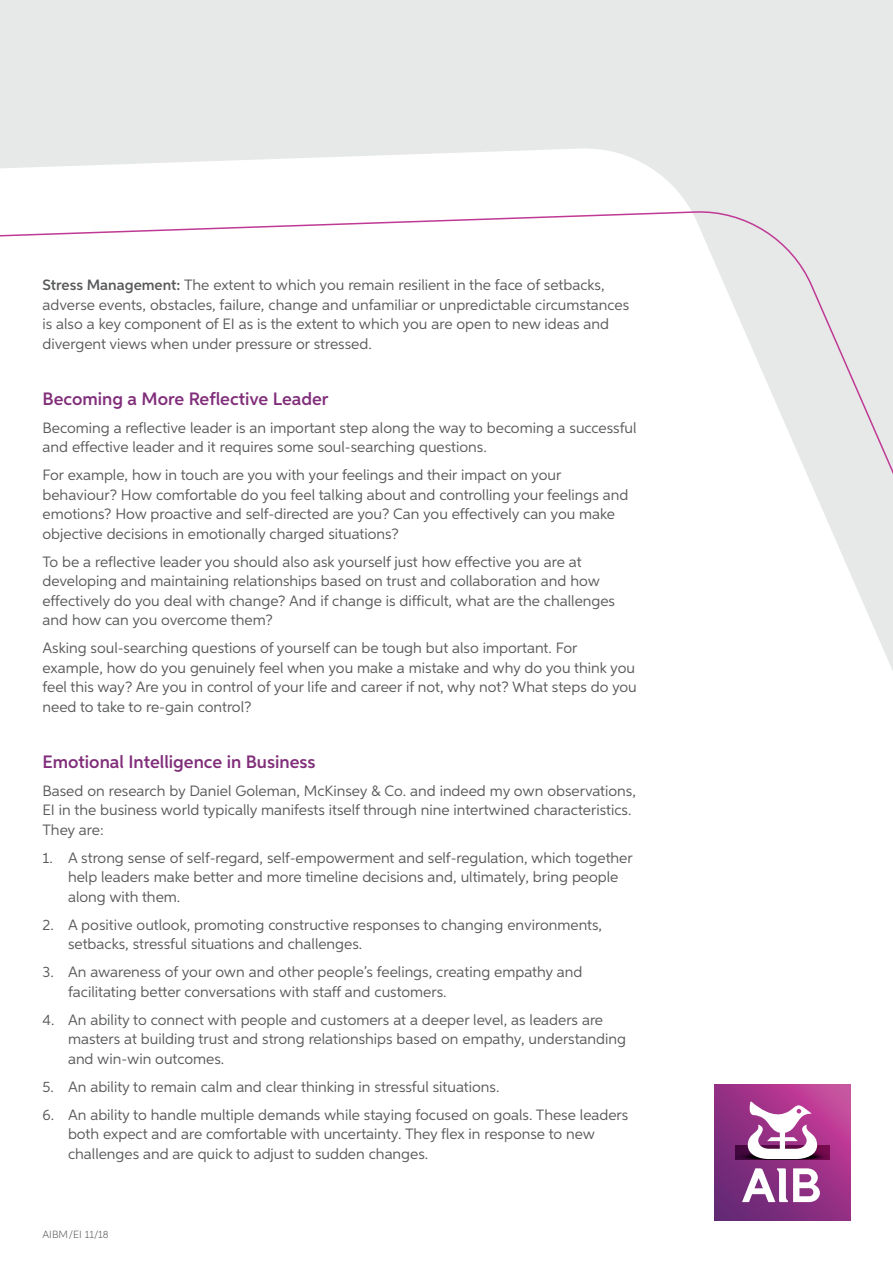
<style>
.page{position:relative;width:893px;height:1263px;background:#fff}
.page>*{position:absolute;margin:0;border:0;box-sizing:border-box;transform-origin:0 0}
.t1{font:600 18px "Aspira";color:#812e7a}
.t2{font:15px/19.5px "Aspira";color:#58595b}
.t3{font:300 10.5px "Aspira";color:#58595b}
.s1{font-weight:600}
</style>
<div class="page">
<div style="left:0;top:0;width:893px;height:1135px;background:#e7e8e8"></div>
<svg style="left:0;top:148px;width:691px;height:62px;fill:#fff"></svg>
<div style="left:0;top:210px;width:893px;height:976px;background:#fff"></div>
<svg style="left:714px;top:1084px;width:136px;height:136px;background:#943285"></svg>
<svg style="left:735px;top:1101px;width:94px;height:59px"></svg>
<svg style="left:742px;top:1168px;width:78px;height:34px"></svg>
<p class="t2" style="left:43px;top:275px;width:588px"><span class="s1">Stress Management:</span> The extent to which you remain resilient in the face of setbacks, adverse events, obstacles, failure, change and unfamiliar or unpredictable circumstances is also a key component of EI as is the extent to which you are open to new ideas and divergent views when under pressure or stressed.</p>
<p class="t1" style="left:43px;top:387px;width:287px">Becoming a More Reflective Leader</p>
<p class="t2" style="left:43px;top:418px;width:595px">Becoming a reflective leader is an important step along the way to becoming a successful and effective leader and it requires some soul-searching questions.</p>
<p class="t2" style="left:43px;top:465px;width:587px">For example, how in touch are you with your feelings and their impact on your behaviour? How comfortable do you feel talking about and controlling your feelings and emotions? How proactive and self-directed are you? Can you effectively can you make objective decisions in emotionally charged situations?</p>
<p class="t2" style="left:43px;top:552px;width:574px">To be a reflective leader you should also ask yourself just how effective you are at developing and maintaining relationships based on trust and collaboration and how effectively do you deal with change? And if change is difficult, what are the challenges and how can you overcome them?</p>
<p class="t2" style="left:43px;top:638px;width:596px">Asking soul-searching questions of yourself can be tough but also important. For example, how do you genuinely feel when you make a mistake and why do you think you feel this way? Are you in control of your life and career if not, why not? What steps do you need to take to re-gain control?</p>
<p class="t1" style="left:43px;top:750px;width:275px">Emotional Intelligence in Business</p>
<p class="t2" style="left:43px;top:781px;width:595px">Based on research by Daniel Goleman, McKinsey &amp; Co. and indeed my own observations,<br>EI in the business world typically manifests itself through nine intertwined characteristics.<br>They are:</p>
<p class="t2" style="left:68px;top:848px;width:566px;text-indent:-26px">1. A strong sense of self-regard, self-empowerment and self-regulation, which together help leaders make better and more timeline decisions and, ultimately, bring people along with them.</p>
<p class="t2" style="left:68px;top:915px;width:536px;text-indent:-26px">2. A positive outlook, promoting constructive responses to changing environments, setbacks, stressful situations and challenges.</p>
<p class="t2" style="left:68px;top:962px;width:516px;text-indent:-26px">3. An awareness of your own and other people’s feelings, creating empathy and facilitating better conversations with staff and customers.</p>
<p class="t2" style="left:68px;top:1010px;width:560px;text-indent:-26px">4. An ability to connect with people and customers at a deeper level, as leaders are masters at building trust and strong relationships based on empathy, understanding and win-win outcomes.</p>
<p class="t2" style="left:43px;top:1077px;width:458px">5. An ability to remain calm and clear thinking in stressful situations.</p>
<p class="t2" style="left:68px;top:1105px;width:562px;text-indent:-26px">6. An ability to handle multiple demands while staying focused on goals. These leaders both expect and are comfortable with uncertainty. They flex in response to new challenges and are quick to adjust to sudden changes.</p>
<p class="t3" style="left:43px;top:1228px;width:68px">AIBM/EI 11/18</p>
</div>
